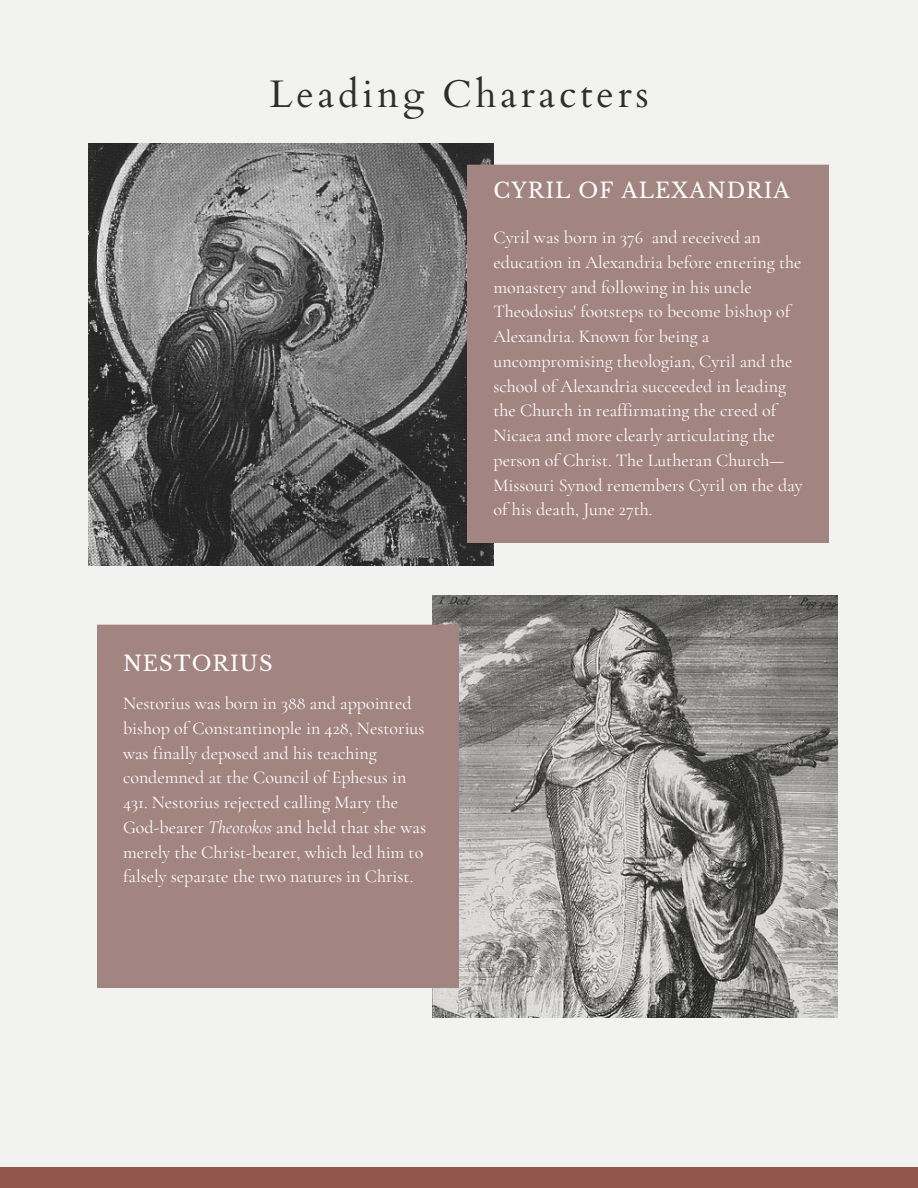
<style>
.page{position:relative;width:918px;height:1188px;background:#f2f3f0}
.page>*{position:absolute;margin:0;border:0;box-sizing:border-box;transform-origin:0 0}
.t1{font:38.4px "Cardo";letter-spacing:.1em;color:#2e2e2a}
.t2{font:21px "Libre Baskerville";letter-spacing:.05em;color:#fff}
.t3{font:18px/24.8px "Cormorant Garamond";color:#fff}
.s1{font-style:italic}
</style>
<div class="page">
<img style="left:89px;top:144px;width:405px;height:421px">
<img style="left:433px;top:595px;width:405px;height:422px">
<div style="left:467px;top:165px;width:362px;height:378px;background:#a28581"></div>
<div style="left:97px;top:625px;width:362px;height:363px;background:#a28581"></div>
<div style="left:0;top:1168px;width:918px;height:20px;background:#92554c"></div>
<p class="t1" style="left:269px;top:69px;width:381px">Leading Characters</p>
<p class="t2" style="left:493px;top:178px;width:298px">CYRIL OF ALEXANDRIA</p>
<p class="t2" style="left:123px;top:651px;width:151px">NESTORIUS</p>
<p class="t3" style="left:123px;top:691px;width:305px">Nestorius was born in 388 and appointed bishop of Constantinople in 428, Nestorius was finally deposed and his teaching condemned at the Council of Ephesus in 431. Nestorius rejected calling Mary the God-bearer <span class="s1">Theotokos</span> and held that she was merely the Christ-bearer, which led him to falsely separate the two natures in Christ.</p>
<p class="t3" style="left:493px;top:225px;width:311px">Cyril was born in 376 and received an education in Alexandria before entering the monastery and following in his uncle Theodosius' footsteps to become bishop of Alexandria. Known for being a uncompromising theologian, Cyril and the school of Alexandria succeeded in leading the Church in reaffirmating the creed of Nicaea and more clearly articulating the person of Christ. The Lutheran Church— Missouri Synod remembers Cyril on the day of his death, June 27th.</p>
</div>
